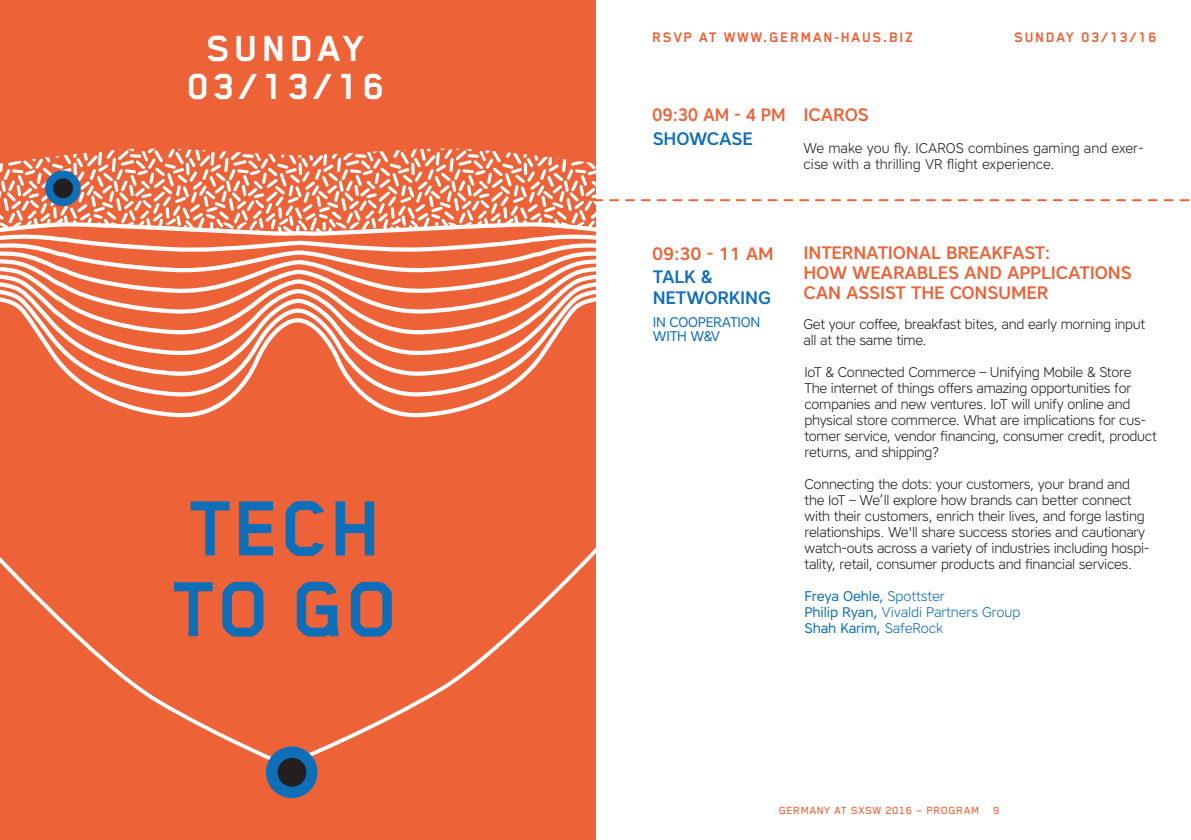
<style>
.page{position:relative;width:1191px;height:840px;background:#fff}
.page>*{position:absolute;margin:0;border:0;box-sizing:border-box;transform-origin:0 0}
.t1{font:700 90.2px/80.6px "Blender";color:#0f6eb8}
.t2{font:700 42px/38px "Blender";letter-spacing:.1em;color:#fff;text-align:center}
.t3{font:500 18px/20px "Core Sans A55";letter-spacing:-.01em;color:#ed6237}
.t4{font:500 18px/21.6px "Core Sans A55";letter-spacing:-.01em;color:#0f6eb8}
.t5{font:500 18px "Core Sans A55";letter-spacing:-.01em;color:#ed6237;scale:.94 1}
.t6{font:700 16px "Blender";letter-spacing:.1em;color:#ed6237}
.t7{font:300 14px/16px "Core Sans A35";letter-spacing:-.02em;color:#231f20}
.t8{font:300 14px/16px "Core Sans A35";color:#231f20}
.t9{font:14px/14px "Core Sans A45";letter-spacing:-.01em;color:#0f6eb8}
.t10{font:300 14px "Core Sans A35";letter-spacing:-.01em;color:#0f6eb8}
.t11{font:500 12px "Blender";letter-spacing:.05em;color:#ed6237}
.s1{font-family:"Core Sans A35";font-weight:300}
.s2{font-family:"Core Sans A45";font-weight:400}
</style>
<div class="page">
<div style="left:0;top:0;width:595px;height:839px;background:#ed6237"></div>
<svg style="left:304px;top:523px;width:292px;height:238px"></svg>
<svg style="left:0;top:557px;width:272px;height:216px"></svg>
<div style="left:266px;top:746px;width:51px;height:51px;background:#0f6eb8;border-radius:50%"></div>
<div style="left:278px;top:757px;width:28px;height:29px;background:#231f20;border-radius:50%"></div>
<svg style="left:0;top:234px;width:596px;height:187px"></svg>
<svg style="left:0;top:148px;width:1190px;height:86px"></svg>
<h2 class="t2" style="left:187px;top:28px;width:199px">SUNDAY<br>03/13/16</h2>
<h1 class="t1" style="left:173px;top:485px;width:229px">TECH<br>TO GO</h1>
<p class="t6" style="left:652px;top:29px;width:262px">RSVP AT WWW.GERMAN-HAUS.BIZ</p>
<p class="t6" style="left:1014px;top:29px;width:144px">SUNDAY 03/13/16</p>
<p class="t5" style="left:652px;top:103px;width:232px">09:30 AM - 4 PM ICAROS</p>
<p class="t4" style="left:653px;top:127px;width:102px">SHOWCASE</p>
<p class="t3" style="left:652px;top:243px;width:123px">09:30 - 11 AM</p>
<p class="t4" style="left:653px;top:265px;width:120px">TALK &amp;<br>NETWORKING</p>
<p class="t9" style="left:653px;top:314px;width:109px">I N COOPERATION<br>WITH W&amp;V</p>
<p class="t8" style="left:803px;top:140px;width:342px">We make you fly. ICAROS combines gaming and exer&shy;cise with a thrilling VR flight experience.</p>
<p class="t3" style="left:803px;top:242px;width:330px">INTERNATIONAL BREAKFAST:<br>HOW WEARABLES AND APPLICATIONS<br>CAN ASSIST THE CONSUMER</p>
<p class="t7" style="left:803px;top:316px;width:343px">Get your coffee, breakfast bites, and early morning input all at the same time.</p>
<p class="t7" style="left:804px;top:364px;width:354px">IoT &amp; Connected Commerce – Unifying Mobile &amp; Store The internet of things offers amazing opportunities for companies and new ventures. IoT will unify online and physical store commerce. What are implications for cus&shy;tomer service, vendor financing, consumer credit, product returns, and shipping?</p>
<p class="t7" style="left:804px;top:476px;width:346px">Connecting the dots: your customers, your brand and the IoT – We’ll explore how brands can better connect with their customers, enrich their lives, and forge lasting relationships. We'll share success stories and cautionary watch-outs across a variety of industries including hospi&shy;tality, retail, consumer products and financial services.</p>
<p class="t9" style="left:804px;top:589px;width:142px">FREYA OEHLE, <span class="s1">Spottster</span></p>
<p class="t10" style="left:804px;top:603px;width:217px"><span class="s2">PHILIP RYAN,</span> Vivaldi Partners Group</p>
<p class="t9" style="left:804px;top:621px;width:140px">SHAH KARIM, <span class="s1">SafeRock</span></p>
<p class="t11" style="left:779px;top:803px;width:222px">germany at sxsw 2016 — program 9</p>
</div>
